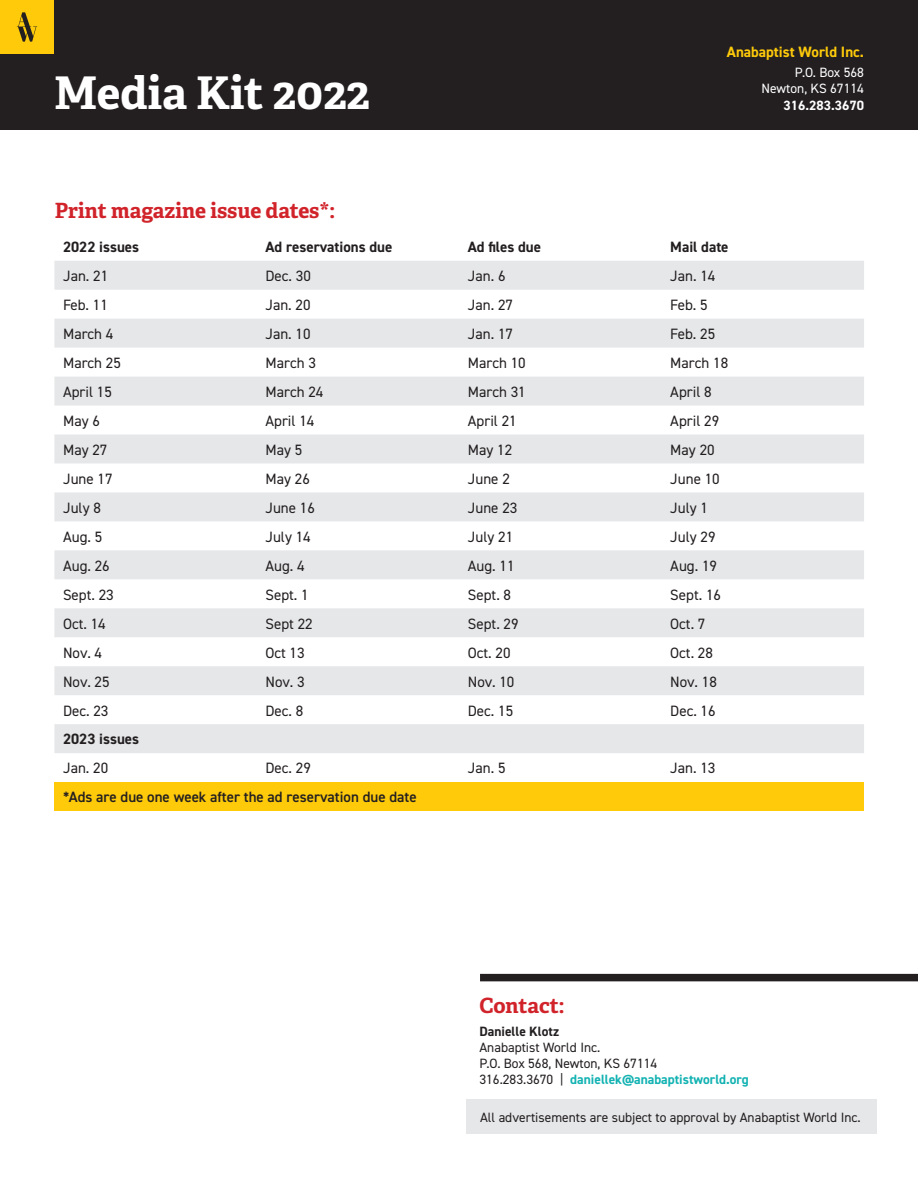
<style>
.page{position:relative;width:918px;height:1188px;background:#fff}
.page>*{position:absolute;margin:0;border:0;box-sizing:border-box;transform-origin:0 0}
.t1{font:700 45px "Adelle";color:#fff}
.t2{font:700 21px "Adelle";letter-spacing:-.005em;color:#d1232a}
.t3{font:15px "DIN2014";color:#231f20}
.t4{font:700 15px "DIN2014";color:#231f20}
.t5{font:600 15px "DIN2014";color:#231f20}
.t6{font:700 15px "DIN2014";color:#feca0a}
.t7{font:13.5px/16.2px "DIN2014";color:#231f20}
.t8{font:13.5px/16.2px "DIN2014";color:#fff;text-align:right}
.s1{font-weight:700}
.s2{font-weight:700;color:#13b2b2}
</style>
<div class="page">
<div style="left:466px;top:1099px;width:411px;height:35px;background:#e6e7e9"></div>
<div style="left:0;top:0;width:918px;height:130px;background:#231f20"></div>
<svg style="left:54px;top:261px;width:810px;height:492px;fill:#e6e7e9"></svg>
<div style="left:54px;top:782px;width:810px;height:29px;background:#feca0a"></div>
<div style="left:480px;top:974px;width:438px;height:7px;background:#231f20"></div>
<div style="left:0;top:0;width:54px;height:54px;background:#feca0a"></div>
<svg style="left:17px;top:12px;width:20px;height:30px"></svg>
<p class="t1" style="left:54px;top:65px;width:318px">Media Kit 2022</p>
<p class="t2" style="left:55px;top:197px;width:282px">Print magazine issue dates*:</p>
<p class="t6" style="left:727px;top:42px;width:139px">Anabaptist World Inc.</p>
<p class="t8" style="left:762px;top:64px;width:104px">P.O. Box 568<br>Newton, KS 67114<br><span class="s1">316.283.3670</span></p>
<p class="t4" style="left:63px;top:237px;width:78px">2022 issues</p>
<p class="t4" style="left:266px;top:237px;width:129px">Ad reservations due</p>
<p class="t4" style="left:468px;top:237px;width:75px">Ad files due</p>
<p class="t4" style="left:670px;top:237px;width:60px">Mail date</p>
<p class="t3" style="left:63px;top:267px;width:47px">Jan. 21</p>
<p class="t3" style="left:266px;top:267px;width:47px">Dec. 30</p>
<p class="t3" style="left:468px;top:267px;width:39px">Jan. 6</p>
<p class="t3" style="left:670px;top:267px;width:47px">Jan. 14</p>
<p class="t3" style="left:63px;top:295px;width:46px">Feb. 11</p>
<p class="t3" style="left:266px;top:295px;width:47px">Jan. 20</p>
<p class="t3" style="left:468px;top:295px;width:47px">Jan. 27</p>
<p class="t3" style="left:670px;top:295px;width:39px">Feb. 5</p>
<p class="t3" style="left:63px;top:324px;width:52px">March 4</p>
<p class="t3" style="left:266px;top:324px;width:47px">Jan. 10</p>
<p class="t3" style="left:468px;top:324px;width:47px">Jan. 17</p>
<p class="t3" style="left:670px;top:324px;width:46px">Feb. 25</p>
<p class="t3" style="left:63px;top:353px;width:59px">March 25</p>
<p class="t3" style="left:266px;top:353px;width:52px">March 3</p>
<p class="t3" style="left:468px;top:353px;width:59px">March 10</p>
<p class="t3" style="left:670px;top:353px;width:59px">March 18</p>
<p class="t3" style="left:63px;top:382px;width:50px">April 15</p>
<p class="t3" style="left:266px;top:382px;width:59px">March 24</p>
<p class="t3" style="left:468px;top:382px;width:59px">March 31</p>
<p class="t3" style="left:670px;top:382px;width:43px">April 8</p>
<p class="t3" style="left:63px;top:411px;width:38px">May 6</p>
<p class="t3" style="left:266px;top:411px;width:50px">April 14</p>
<p class="t3" style="left:468px;top:411px;width:50px">April 21</p>
<p class="t3" style="left:670px;top:411px;width:50px">April 29</p>
<p class="t3" style="left:63px;top:440px;width:46px">May 27</p>
<p class="t3" style="left:266px;top:440px;width:38px">May 5</p>
<p class="t3" style="left:468px;top:440px;width:46px">May 12</p>
<p class="t3" style="left:670px;top:440px;width:46px">May 20</p>
<p class="t3" style="left:63px;top:469px;width:51px">June 17</p>
<p class="t3" style="left:266px;top:469px;width:46px">May 26</p>
<p class="t3" style="left:468px;top:469px;width:43px">June 2</p>
<p class="t3" style="left:670px;top:469px;width:51px">June 10</p>
<p class="t3" style="left:63px;top:498px;width:39px">July 8</p>
<p class="t3" style="left:266px;top:498px;width:51px">June 16</p>
<p class="t3" style="left:468px;top:498px;width:51px">June 23</p>
<p class="t3" style="left:670px;top:498px;width:39px">July 1</p>
<p class="t3" style="left:63px;top:527px;width:41px">Aug. 5</p>
<p class="t3" style="left:266px;top:527px;width:47px">July 14</p>
<p class="t3" style="left:468px;top:527px;width:47px">July 21</p>
<p class="t3" style="left:670px;top:527px;width:47px">July 29</p>
<p class="t3" style="left:63px;top:556px;width:48px">Aug. 26</p>
<p class="t3" style="left:266px;top:556px;width:41px">Aug. 4</p>
<p class="t3" style="left:468px;top:556px;width:48px">Aug. 11</p>
<p class="t3" style="left:670px;top:556px;width:48px">Aug. 19</p>
<p class="t3" style="left:63px;top:585px;width:52px">Sept. 23</p>
<p class="t3" style="left:266px;top:585px;width:45px">Sept. 1</p>
<p class="t3" style="left:468px;top:585px;width:45px">Sept. 8</p>
<p class="t3" style="left:670px;top:585px;width:52px">Sept. 16</p>
<p class="t3" style="left:63px;top:614px;width:44px">Oct. 14</p>
<p class="t3" style="left:266px;top:614px;width:49px">Sept 22</p>
<p class="t3" style="left:468px;top:614px;width:52px">Sept. 29</p>
<p class="t3" style="left:670px;top:614px;width:37px">Oct. 7</p>
<p class="t3" style="left:63px;top:643px;width:41px">Nov. 4</p>
<p class="t3" style="left:266px;top:643px;width:41px">Oct 13</p>
<p class="t3" style="left:468px;top:643px;width:44px">Oct. 20</p>
<p class="t3" style="left:670px;top:643px;width:44px">Oct. 28</p>
<p class="t3" style="left:63px;top:672px;width:48px">Nov. 25</p>
<p class="t3" style="left:266px;top:672px;width:41px">Nov. 3</p>
<p class="t3" style="left:468px;top:672px;width:48px">Nov. 10</p>
<p class="t3" style="left:670px;top:672px;width:48px">Nov. 18</p>
<p class="t3" style="left:63px;top:701px;width:47px">Dec. 23</p>
<p class="t3" style="left:266px;top:701px;width:39px">Dec. 8</p>
<p class="t3" style="left:468px;top:701px;width:47px">Dec. 15</p>
<p class="t3" style="left:670px;top:701px;width:47px">Dec. 16</p>
<p class="t4" style="left:63px;top:729px;width:78px">2023 issues</p>
<p class="t3" style="left:63px;top:759px;width:47px">Jan. 20</p>
<p class="t3" style="left:266px;top:759px;width:47px">Dec. 29</p>
<p class="t3" style="left:468px;top:759px;width:39px">Jan. 5</p>
<p class="t3" style="left:670px;top:759px;width:47px">Jan. 13</p>
<p class="t5" style="left:63px;top:787px;width:355px">*Ads are due one week after the ad reservation due date</p>
<p class="t2" style="left:479px;top:992px;width:86px">Contact:</p>
<p class="t7" style="left:479px;top:1023px;width:271px"><span class="s1">Danielle Klotz<br></span>Anabaptist World Inc.<br>P.O. Box 568, Newton, KS 67114<br>316.283.3670 | <span class="s2">daniellek@anabaptistworld.org</span></p>
<p class="t7" style="left:480px;top:1109px;width:382px">All advertisements are subject to approval by Anabaptist World Inc.</p>
</div>
